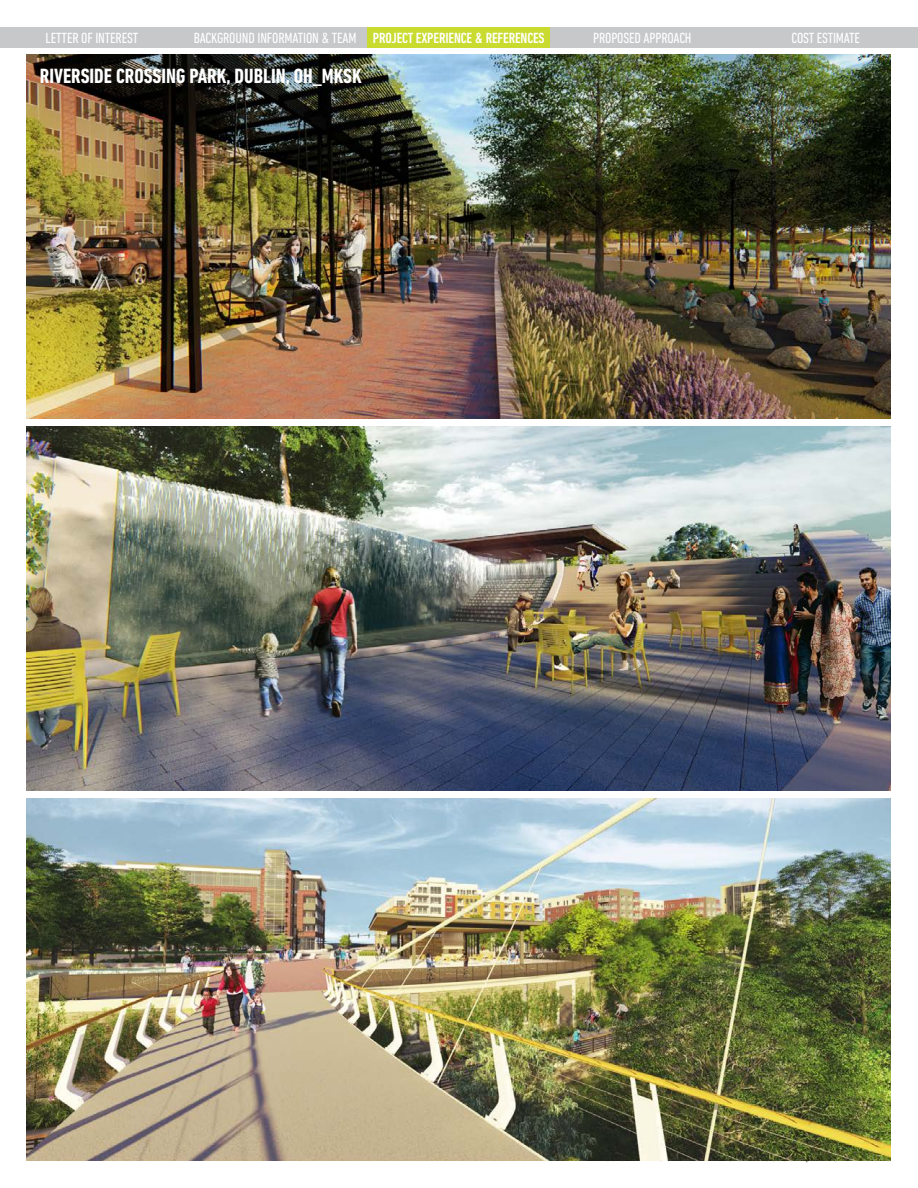
<style>
.page{position:relative;width:918px;height:1188px;background:#fff}
.page>*{position:absolute;margin:0;border:0;box-sizing:border-box;transform-origin:0 0}
.t1{font:700 condensed 21px "DIN Next LT Pro";color:#fff}
.t2{font:500 condensed 15px "DIN Next LT Pro";letter-spacing:-.01em;color:#fff}
.t3{font:condensed 15px "DIN Next LT Pro";letter-spacing:-.01em;color:#fff}
.s1{font-weight:400}
</style>
<div class="page">
<div style="left:0;top:27px;width:184px;height:20px;background:#c7c8ca"></div>
<div style="left:183px;top:27px;width:184px;height:20px;background:#c7c8ca"></div>
<div style="left:367px;top:27px;width:184px;height:20px;background:#cadb2f"></div>
<div style="left:550px;top:27px;width:184px;height:20px;background:#c7c8ca"></div>
<div style="left:734px;top:27px;width:184px;height:20px;background:#c7c8ca"></div>
<img style="left:27px;top:54px;width:864px;height:365px">
<img style="left:27px;top:798px;width:864px;height:363px">
<img style="left:27px;top:426px;width:864px;height:365px">
<p class="t3" style="left:46px;top:29px;width:94px">LETTER OF INTEREST</p>
<p class="t2" style="left:194px;top:29px;width:352px"><span class="s1">BACKGROUND INFORMATION &amp; TEAM</span> PROJECT EXPERIENCE &amp; REFERENCES</p>
<p class="t3" style="left:593px;top:29px;width:100px">PROPOSED APPROACH</p>
<p class="t3" style="left:792px;top:29px;width:70px">COST ESTIMATE</p>
<p class="t1" style="left:40px;top:64px;width:324px">RIVERSIDE CROSSING PARK, DUBLIN, OH_MKSK</p>
</div>
